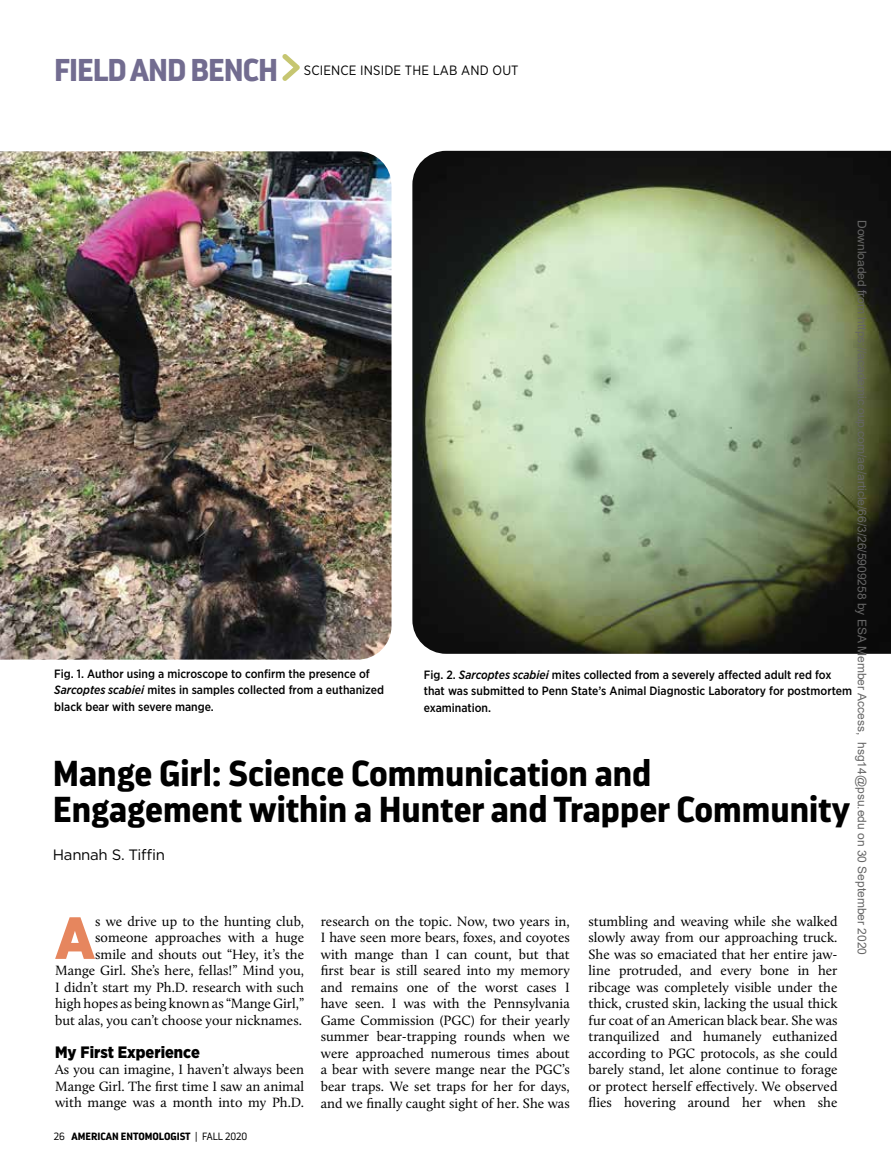
<style>
.page{position:relative;width:891px;height:1175px;background:#fff}
.page>*{position:absolute;margin:0;border:0;box-sizing:border-box;transform-origin:0 0}
.t1{font:900 59.1px "Gotham Narrow";color:#e6865e}
.t2{font:700 36px/36px "Darwin Pro";color:#000}
.t3{font:700 31.5px "Darwin Pro";letter-spacing:-.03em;color:#726c90}
.t4{font:900 16.5px "Gotham Narrow";color:#000}
.t5{font:15px "Gotham";letter-spacing:-.02em;color:#000}
.t6{font:13.95px/16.5px "Calluna";color:#000;text-align:justify}
.t7{font:13.5px "Gotham Narrow";letter-spacing:.01em;color:#000}
.t8{font:500 12px/16.5px "Gotham Narrow";color:#000}
.t9{font:12px "Arial";color:#666}
.t10{font:700 10.5px "Darwin Pro";color:#000}
.s1{font-style:italic}
.s2{font-weight:300}
</style>
<div class="page">
<svg style="left:282px;top:54px;width:18px;height:27px"></svg>
<img style="left:0;top:151px;width:392px;height:508px">
<img style="left:412px;top:151px;width:479px;height:503px">
<h3 class="t3" style="left:54px;top:48px;width:226px">FIELD AND BENCH</h3>
<p class="t7" style="left:304px;top:62px;width:216px">SCIENCE INSIDE THE LAB AND OUT</p>
<p class="t9" style="left:866px;top:220px;width:736px;rotate:90deg">Downloaded from https://academic.oup.com/ae/article/66/3/26/5909258 by ESA Member Access, hsg14@psu.edu on 30 September 2020</p>
<p class="t8" style="left:54px;top:665px;width:331px">Fig. 1. Author using a microscope to confirm the presence of<br><span class="s1">Sarcoptes scabiei</span> mites in samples collected from a euthanized black bear with severe mange.</p>
<p class="t8" style="left:424px;top:666px;width:430px">Fig. 2. <span class="s1">Sarcoptes scabiei</span> mites collected from a severely affected adult red fox that was submitted to Penn State’s Animal Diagnostic Laboratory for postmortem examination.</p>
<h2 class="t2" style="left:53px;top:754px;width:799px">Mange Girl: Science Communication and<br>Engagement within a Hunter and Trapper Community</h2>
<p class="t5" style="left:53px;top:845px;width:114px">Hannah S. Tiffin</p>
<p class="t6" style="left:55px;top:912px;width:251px;text-align:right">s we drive up to the hunting club, someone approaches with a huge<br>smile and shouts out “Hey, it’s the Mange Girl. She’s here, fellas!” Mind you, I didn’t start my Ph.D. research with such high hopes as being known as “Mange Girl,” but alas, you can’t choose your nicknames.</p>
<p class="t4" style="left:55px;top:1041px;width:146px">My First Experience</p>
<p class="t6" style="left:55px;top:1061px;width:251px">As you can imagine, I haven’t always been Mange Girl. The first time I saw an animal with mange was a month into my Ph.D.</p>
<p class="t6" style="left:321px;top:912px;width:251px">research on the topic. Now, two years in, I have seen more bears, foxes, and coyotes with mange than I can count, but that first bear is still seared into my memory and remains one of the worst cases I have seen. I was with the Pennsylvania Game Commission (PGC) for their yearly summer bear-trapping rounds when we were approached numerous times about a bear with severe mange near the PGC’s bear traps. We set traps for her for days, and we finally caught sight of her. She was</p>
<p class="t6" style="left:589px;top:912px;width:251px">stumbling and weaving while she walked slowly away from our approaching truck.<br>She was so emaciated that her entire jaw&shy;line protruded, and every bone in her ribcage was completely visible under the thick, crusted skin, lacking the usual thick fur coat of an American black bear. She was tranquilized and humanely euthanized according to PGC protocols, as she could barely stand, let alone continue to forage or protect herself effectively. We observed flies hovering around her when she</p>
<h1 class="t1" style="left:55px;top:899px;width:42px">A</h1>
<p class="t10" style="left:54px;top:1129px;width:195px"><span class="s2">26</span> AMERICAN ENTOMOLOGIST <span class="s2">| FALL 2020</span></p>
</div>
